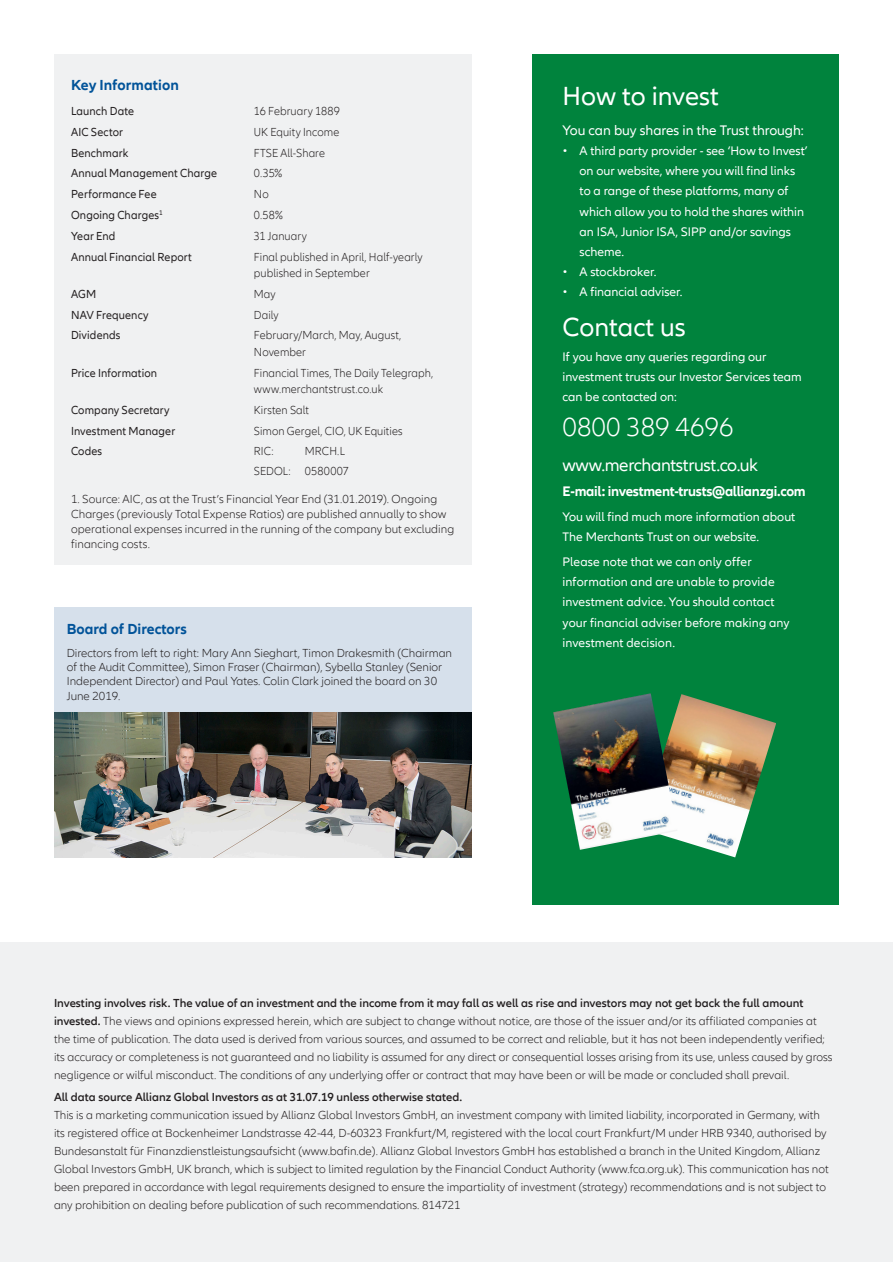
<style>
.page{position:relative;width:893px;height:1263px;background:#fff}
.page>*{position:absolute;margin:0;border:0;box-sizing:border-box;transform-origin:0 0}
.t1{font:27px "Allianz Neo";color:#fff}
.t2{font:300 27px "Allianz Neo";color:#fff}
.t3{font:18px "Allianz Neo";letter-spacing:-.02em;color:#fff}
.t4{font:700 15px "Allianz Neo";color:#015399}
.t5{font:700 14.25px "Allianz Neo";letter-spacing:-.02em;color:#fff}
.t6{font:14.25px "Allianz Neo";color:#fff}
.t7{font:12.75px/20.1px "Allianz Neo";color:#fff}
.t8{font:300 12px/18px "Allianz Neo";color:#231f20}
.t9{font:300 12px/16.5px "Allianz Neo";color:#231f20;scale:.95 1}
.t10{font:12px "Allianz Neo";letter-spacing:.01em;color:#231f20;scale:.95 1}
.t11{font:600 12px "Allianz Neo";color:#231f20}
.s1{font-weight:600}
</style>
<div class="page">
<div style="left:0;top:942px;width:893px;height:319px;background:#f0f1f2"></div>
<div style="left:533px;top:54px;width:306px;height:850px;background:#00833d"></div>
<img style="left:677px;top:694px;width:99px;height:163px">
<img style="left:553px;top:693px;width:124px;height:157px">
<div style="left:54px;top:54px;width:418px;height:511px;background:#f0f1f2"></div>
<div style="left:54px;top:607px;width:418px;height:106px;background:#d6e0eb"></div>
<img style="left:54px;top:713px;width:418px;height:145px">
<p class="t4" style="left:71px;top:76px;width:109px">Key Information</p>
<p class="t10" style="left:71px;top:104px;width:68px">Launch Date</p>
<p class="t9" style="left:254px;top:103px;width:92px">16 February 1889</p>
<p class="t10" style="left:71px;top:125px;width:56px">AIC Sector</p>
<p class="t9" style="left:254px;top:124px;width:91px">UK Equity Income</p>
<p class="t10" style="left:71px;top:146px;width:62px">Benchmark</p>
<p class="t9" style="left:254px;top:145px;width:76px">FTSE All-Share</p>
<p class="t10" style="left:71px;top:167px;width:155px">Annual Management Charge</p>
<p class="t9" style="left:254px;top:166px;width:32px">0.35%</p>
<p class="t10" style="left:71px;top:187px;width:92px">Performance Fee</p>
<p class="t9" style="left:254px;top:186px;width:17px">No</p>
<p class="t10" style="left:71px;top:208px;width:98px">Ongoing Charges<sup>1</sup></p>
<p class="t9" style="left:254px;top:207px;width:32px">0.58%</p>
<p class="t10" style="left:71px;top:229px;width:48px">Year End</p>
<p class="t9" style="left:254px;top:228px;width:57px">31 January</p>
<p class="t10" style="left:71px;top:250px;width:129px">Annual Financial Report</p>
<p class="t9" style="left:254px;top:249px;width:179px">Final published in April, Half-yearly published in September</p>
<p class="t10" style="left:71px;top:287px;width:28px">AGM</p>
<p class="t9" style="left:254px;top:286px;width:25px">May</p>
<p class="t10" style="left:71px;top:308px;width:83px">NAV Frequency</p>
<p class="t9" style="left:254px;top:307px;width:28px">Daily</p>
<p class="t10" style="left:71px;top:328px;width:54px">Dividends</p>
<p class="t9" style="left:254px;top:327px;width:157px">February/March, May, August,<br>November</p>
<p class="t10" style="left:71px;top:366px;width:92px">Price Information</p>
<p class="t9" style="left:254px;top:365px;width:190px">Financial Times, The Daily Telegraph, www.merchantstrust.co.uk</p>
<p class="t10" style="left:71px;top:403px;width:105px">Company Secretary</p>
<p class="t9" style="left:254px;top:402px;width:60px">Kirsten Salt</p>
<p class="t10" style="left:71px;top:424px;width:111px">Investment Manager</p>
<p class="t9" style="left:254px;top:423px;width:158px">Simon Gergel, CIO, UK Equities</p>
<p class="t10" style="left:71px;top:444px;width:34px">Codes</p>
<p class="t9" style="left:254px;top:443px;width:22px">RIC:</p>
<p class="t9" style="left:254px;top:442px;width:102px;line-height:19.6px;text-indent:51px">MRCH.L<br>SEDOL: 0580007</p>
<p class="t8" style="left:71px;top:491px;width:385px;line-height:15px">1. Source: AIC, as at the Trust’s Financial Year End (31.01.2019). Ongoing Charges (previously Total Expense Ratios) are published annually to show operational expenses incurred in the running of the company but excluding financing costs.</p>
<p class="t4" style="left:67px;top:620px;width:122px">Board of Directors</p>
<p class="t8" style="left:67px;top:646px;width:387px;line-height:14.4px">Directors from left to right: Mary Ann Sieghart, Timon Drakesmith (Chairman of the Audit Committee), Simon Fraser (Chairman), Sybella Stanley (Senior Independent Director) and Paul Yates. Colin Clark joined the board on 30<br>June 2019.</p>
<h1 class="t1" style="left:563px;top:81px;width:158px">How to invest</h1>
<p class="t6" style="left:563px;top:122px;width:243px">You can buy shares in the Trust through:</p>
<p class="t7" style="left:580px;top:141px;width:229px;text-indent:-17px">• A third party provider - see ‘How to Invest’ on our website, where you will find links to a range of these platforms, many of which allow you to hold the shares within an ISA, Junior ISA, SIPP and/or savings scheme.</p>
<p class="t7" style="left:563px;top:262px;width:95px">• A stockbroker.</p>
<p class="t7" style="left:563px;top:282px;width:121px">• A financial adviser.</p>
<h1 class="t1" style="left:563px;top:311px;width:125px">Contact us</h1>
<p class="t7" style="left:563px;top:347px;width:241px">If you have any queries regarding our investment trusts our Investor Services team can be contacted on:</p>
<h1 class="t2" style="left:563px;top:412px;width:172px">0800 389 4696</h1>
<h2 class="t3" style="left:563px;top:455px;width:197px">www.merchantstrust.co.uk</h2>
<p class="t5" style="left:563px;top:483px;width:245px">E-mail: investment-trusts@allianzgi.com</p>
<p class="t7" style="left:563px;top:507px;width:234px">You will find much more information about<br>The Merchants Trust on our website.</p>
<p class="t7" style="left:563px;top:552px;width:229px">Please note that we can only offer information and are unable to provide investment advice. You should contact your financial adviser before making any investment decision.</p>
<p class="t8" style="left:54px;top:994px;width:780px"><span class="s1">Investing involves risk. The value of an investment and the income from it may fall as well as rise and investors may not get back the full amount invested.</span> The views and opinions expressed herein, which are subject to change without notice, are those of the issuer and/or its affiliated companies at the time of publication. The data used is derived from various sources, and assumed to be correct and reliable, but it has not been independently verified; its accuracy or completeness is not guaranteed and no liability is assumed for any direct or consequential losses arising from its use, unless caused by gross negligence or wilful misconduct. The conditions of any underlying offer or contract that may have been or will be made or concluded shall prevail.</p>
<p class="t11" style="left:54px;top:1090px;width:410px">All data source Allianz Global Investors as at 31.07.19 unless otherwise stated.</p>
<p class="t8" style="left:54px;top:1106px;width:776px">This is a marketing communication issued by Allianz Global Investors GmbH, an investment company with limited liability, incorporated in Germany, with its registered office at Bockenheimer Landstrasse 42‑44, D‑60323 Frankfurt/M, registered with the local court Frankfurt/M under HRB 9340, authorised by Bundesanstalt für Finanzdienstleistungsaufsicht (www.bafin.de). Allianz Global Investors GmbH has established a branch in the United Kingdom, Allianz Global Investors GmbH, UK branch, which is subject to limited regulation by the Financial Conduct Authority (www.fca.org.uk). This communication has not been prepared in accordance with legal requirements designed to ensure the impartiality of investment (strategy) recommendations and is not subject to any prohibition on dealing before publication of such recommendations. 814721</p>
</div>
